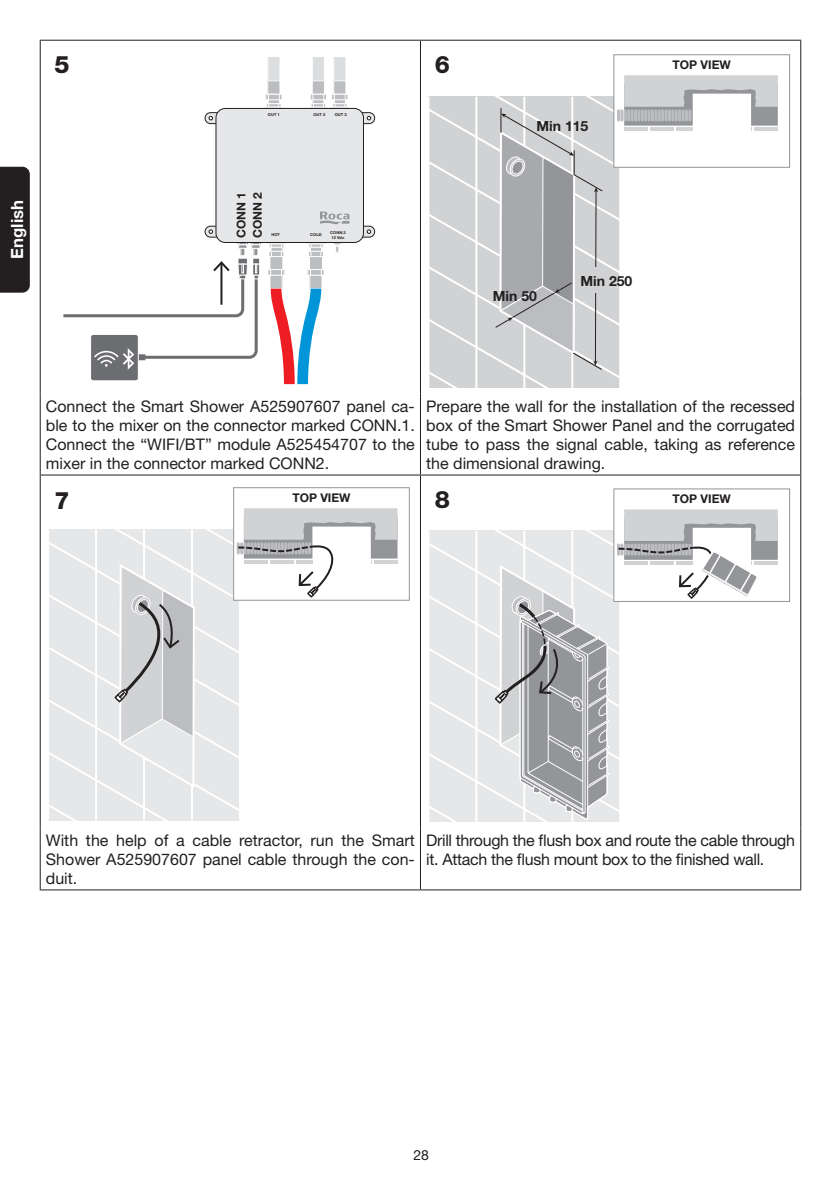
<style>
.page{position:relative;width:840px;height:1191px;background:#fff}
.page>*{position:absolute;margin:0;border:0;box-sizing:border-box;transform-origin:0 0}
.t1{font:800 24px "Helvetica Neue";color:#231f20}
.t2{font:700 16.8px "Helvetica Neue";color:#fff}
.Texto{font:16px/19.2px "Helvetica Neue";color:#231f20;text-align:justify}
.Texto-2{font:16px/19.2px "Helvetica Neue";letter-spacing:-.02em;color:#231f20}
.t3{font:700 14px "Helvetica Neue";color:#231f20}
.t4{font:14px "Helvetica Neue";color:#231f20}
.t5{font:700 12px/16.4px "Helvetica Neue";color:#231f20}
.t6{font:700 4px/4.8px "Helvetica Neue";color:#231f20;text-align:center}
</style>
<div class="page">
<hr style="left:420px;top:41px;width:1px;height:352px;background:#231f20">
<hr style="left:420px;top:393px;width:1px;height:81px;background:#231f20">
<hr style="left:420px;top:475px;width:1px;height:352px;background:#231f20">
<hr style="left:420px;top:827px;width:1px;height:62px;background:#231f20">
<hr style="left:40px;top:41px;width:1px;height:352px;background:#231f20">
<hr style="left:799px;top:41px;width:1px;height:352px;background:#231f20">
<hr style="left:40px;top:393px;width:1px;height:81px;background:#231f20">
<hr style="left:799px;top:393px;width:1px;height:81px;background:#231f20">
<hr style="left:40px;top:475px;width:1px;height:352px;background:#231f20">
<hr style="left:799px;top:475px;width:1px;height:352px;background:#231f20">
<hr style="left:40px;top:827px;width:1px;height:62px;background:#231f20">
<hr style="left:799px;top:827px;width:1px;height:62px;background:#231f20">
<hr style="left:40px;top:40px;width:380px;height:1px;background:#231f20">
<hr style="left:420px;top:40px;width:380px;height:1px;background:#231f20">
<hr style="left:40px;top:474px;width:380px;height:1px;background:#231f20">
<hr style="left:420px;top:474px;width:380px;height:1px;background:#231f20">
<hr style="left:40px;top:889px;width:380px;height:1px;background:#231f20">
<hr style="left:420px;top:889px;width:380px;height:1px;background:#231f20">
<svg style="left:333px;top:243px;width:9px;height:9px"></svg>
<svg style="left:264px;top:94px;width:19px;height:14px"></svg>
<div style="left:267px;top:56px;width:13px;height:25px;background:#dcdddf"></div>
<div style="left:267px;top:56px;width:13px;height:25px;border:1px solid #fff"></div>
<div style="left:267px;top:81px;width:13px;height:13px;background:#bcbdc0"></div>
<div style="left:267px;top:81px;width:13px;height:13px;border:1px solid #fff"></div>
<div style="left:312px;top:56px;width:12px;height:25px;background:#dcdddf"></div>
<div style="left:312px;top:56px;width:12px;height:25px;border:1px solid #fff"></div>
<div style="left:312px;top:81px;width:12px;height:13px;background:#bcbdc0"></div>
<div style="left:312px;top:81px;width:12px;height:13px;border:1px solid #fff"></div>
<svg style="left:309px;top:94px;width:40px;height:14px"></svg>
<div style="left:333px;top:56px;width:13px;height:25px;background:#dcdddf"></div>
<div style="left:333px;top:56px;width:13px;height:25px;border:1px solid #fff"></div>
<div style="left:333px;top:81px;width:13px;height:13px;background:#bcbdc0"></div>
<div style="left:333px;top:81px;width:13px;height:13px;border:1px solid #fff"></div>
<svg style="left:350px;top:113px;width:24px;height:11px"></svg>
<div style="left:350px;top:112px;width:25px;height:12px;border:1px solid #231f20;border-radius:5px"></div>
<svg style="left:350px;top:226px;width:24px;height:11px"></svg>
<div style="left:350px;top:226px;width:25px;height:11px;border:1px solid #231f20;border-radius:5px"></div>
<svg style="left:367px;top:116px;width:4px;height:4px"></svg>
<svg style="left:367px;top:230px;width:4px;height:4px"></svg>
<svg style="left:205px;top:113px;width:24px;height:11px"></svg>
<div style="left:205px;top:112px;width:24px;height:12px;border:1px solid #231f20;border-radius:5px"></div>
<svg style="left:209px;top:116px;width:4px;height:4px"></svg>
<svg style="left:205px;top:226px;width:24px;height:11px"></svg>
<div style="left:205px;top:226px;width:24px;height:11px;border:1px solid #231f20;border-radius:5px"></div>
<svg style="left:209px;top:230px;width:4px;height:4px"></svg>
<div style="left:216px;top:108px;width:147px;height:134px;background:#e6e7e9;border-radius:9px"></div>
<div style="left:215px;top:108px;width:148px;height:135px;border:1px solid #231f20;border-radius:9px"></div>
<svg style="left:320px;top:212px;width:29px;height:12px"></svg>
<svg style="left:63px;top:242px;width:262px;height:142px"></svg>
<div style="left:613px;top:54px;width:176px;height:114px;border:1px solid #939598"></div>
<svg style="left:428px;top:75px;width:349px;height:313px"></svg>
<div style="left:233px;top:487px;width:176px;height:114px;border:1px solid #939598"></div>
<svg style="left:48px;top:508px;width:349px;height:312px"></svg>
<div style="left:613px;top:488px;width:176px;height:114px;border:1px solid #939598"></div>
<svg style="left:428px;top:509px;width:349px;height:313px"></svg>
<div style="left:0;top:167px;width:30px;height:126px;background:#231f20"></div>
<p class="t1" style="left:54px;top:50px;width:17px">5</p>
<p class="t2" style="left:7px;top:259px;width:60px;rotate:-90deg">English</p>
<p class="t6" style="left:268px;top:112px;width:13px">OUT 1</p>
<p class="t6" style="left:313px;top:112px;width:13px">OUT 2</p>
<p class="t6" style="left:334px;top:112px;width:13px">OUT 3</p>
<p class="t5" style="left:232px;top:238px;width:48px;rotate:-90deg">CONN 1<br>CONN 2</p>
<p class="t6" style="left:271px;top:232px;width:10px">HOT</p>
<p class="t6" style="left:310px;top:232px;width:13px">COLD</p>
<p class="t6" style="left:330px;top:230px;width:17px">CONN.3<br>12 Vdc</p>
<p class="t1" style="left:434px;top:50px;width:17px">6</p>
<p class="t3" style="left:536px;top:117px;width:53px">Min 115</p>
<p class="t5" style="left:672px;top:56px;width:60px">TOP VIEW</p>
<p class="t3" style="left:492px;top:287px;width:46px">Min 50</p>
<p class="t3" style="left:580px;top:272px;width:53px">Min 250</p>
<p class="Texto" style="left:46px;top:396px;width:370px">Connect the Smart Shower A525907607 panel ca&shy;ble to the mixer on the connector marked CONN.1.<br>Connect the “WIFI/BT” module A525454707 to the mixer in the connector marked CONN2.</p>
<p class="Texto" style="left:426px;top:396px;width:370px">Prepare the wall for the installation of the recessed box of the Smart Shower Panel and the corrugated tube to pass the signal cable, taking as reference the dimensional drawing.</p>
<p class="t1" style="left:54px;top:486px;width:17px">7</p>
<p class="t5" style="left:292px;top:489px;width:60px">TOP VIEW</p>
<p class="t1" style="left:434px;top:485px;width:17px">8</p>
<p class="t5" style="left:672px;top:490px;width:60px">TOP VIEW</p>
<p class="Texto" style="left:46px;top:830px;width:370px">With the help of a cable retractor, run the Smart Shower A525907607 panel cable through the con&shy;duit.</p>
<p class="Texto-2" style="left:426px;top:830px;width:370px">Drill through the flush box and route the cable through it. Attach the flush mount box to the finished wall.</p>
<p class="t4" style="left:413px;top:1146px;width:17px">28</p>
</div>
